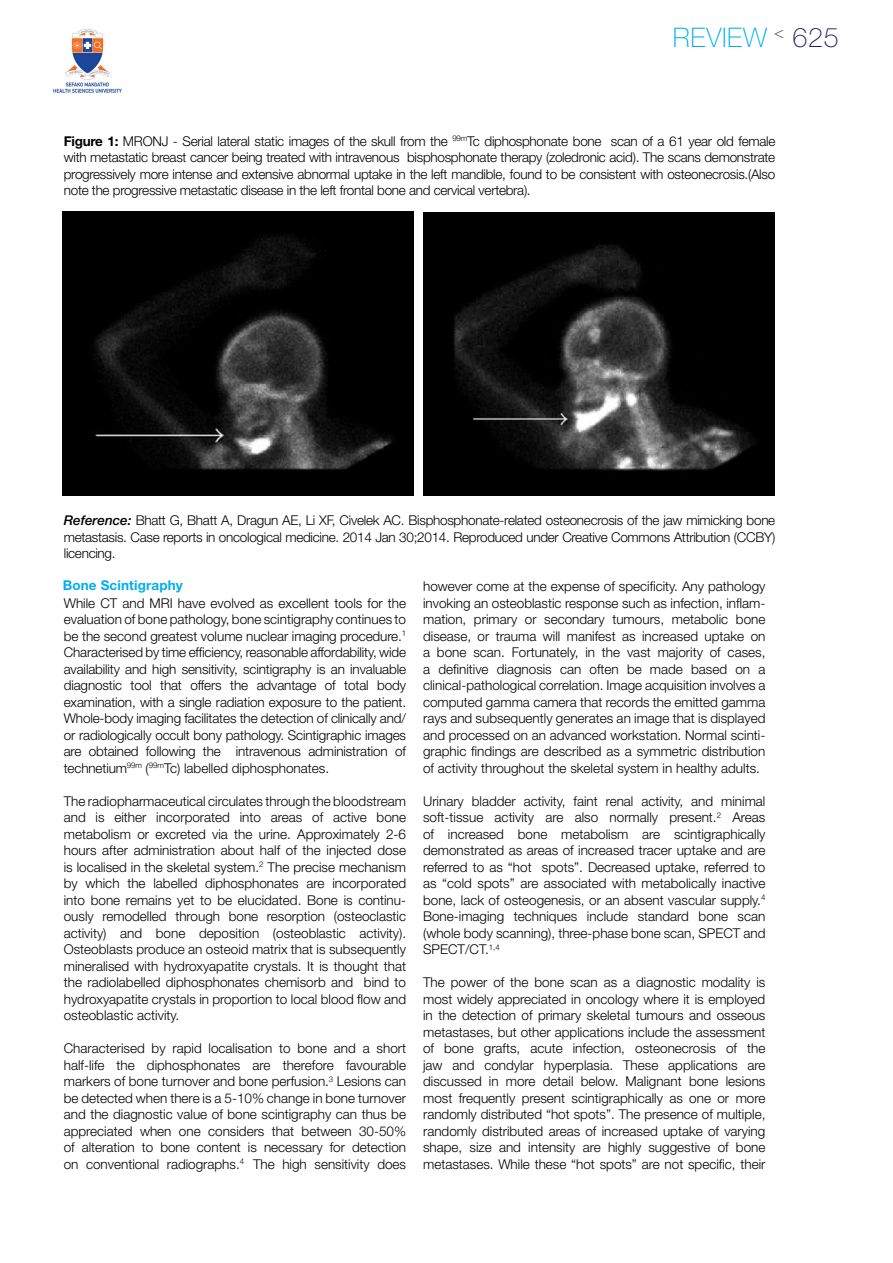
<style>
.page{position:relative;width:893px;height:1263px;background:#fff}
.page>*{position:absolute;margin:0;border:0;box-sizing:border-box;transform-origin:0 0}
.Header_Category_RC_7{font:100 27px "Helvetica Neue LT Std";letter-spacing:.025em;color:#00aeef}
.Text_Body_RC_74_4{font:300 13.5px/16.5px "Helvetica Neue LT Std";color:#000;text-align:justify}
.Text_Subheader_RC_74{font:700 13.5px "Helvetica Neue LT Std";letter-spacing:.01em;color:#00aeef}
.s1{color:#221d67}
.s2{font-weight:700}
.s3{font-weight:500;font-style:italic}
</style>
<div class="page">
<img style="left:62px;top:212px;width:352px;height:283px">
<img style="left:424px;top:212px;width:351px;height:284px">
<img style="left:53px;top:29px;width:68px;height:63px">
<p class="Header_Category_RC_7" style="left:673px;top:22px;width:168px">REVIEW <sup>&lt;</sup> <span class="s1">625</span></p>
<p class="Text_Body_RC_74_4" style="left:64px;top:132px;width:713px"><span class="s2">Figure 1:</span> MRONJ - Serial lateral static images of the skull from the <sup>99m</sup>Tc diphosphonate bone scan of a 61 year old female with metastatic breast cancer being treated with intravenous bisphosphonate therapy (zoledronic acid). The scans demonstrate progressively more intense and extensive abnormal uptake in the left mandible, found to be consistent with osteonecrosis.(Also note the progressive metastatic disease in the left frontal bone and cervical vertebra).</p>
<p class="Text_Body_RC_74_4" style="left:64px;top:512px;width:713px"><span class="s3">Reference:</span> Bhatt G, Bhatt A, Dragun AE, Li XF, Civelek AC. Bisphosphonate-related osteonecrosis of the jaw mimicking bone metastasis. Case reports in oncological medicine. 2014 Jan 30;2014. Reproduced under Creative Commons Attribution (CCBY) licencing.</p>
<p class="Text_Subheader_RC_74" style="left:63px;top:576px;width:122px">Bone Scintigraphy</p>
<p class="Text_Body_RC_74_4" style="left:64px;top:594px;width:344px">While CT and MRI have evolved as excellent tools for the evaluation of bone pathology, bone scintigraphy continues to be the second greatest volume nuclear imaging procedure.<sup>1</sup></p>
<p class="Text_Body_RC_74_4" style="left:64px;top:644px;width:344px">Characterised by time efficiency, reasonable affordability, wide availability and high sensitivity, scintigraphy is an invaluable diagnostic tool that offers the advantage of total body examination, with a single radiation exposure to the patient.<br>Whole-body imaging facilitates the detection of clinically and/ or radiologically occult bony pathology. Scintigraphic images are obtained following the intravenous administration of technetium<sup>99m</sup> (<sup>99m</sup>Tc) labelled diphosphonates.</p>
<p class="Text_Body_RC_74_4" style="left:64px;top:792px;width:344px">The radiopharmaceutical circulates through the bloodstream and is either incorporated into areas of active bone metabolism or excreted via the urine. Approximately 2-6 hours after administration about half of the injected dose is localised in the skeletal system.<sup>2</sup> The precise mechanism by which the labelled diphosphonates are incorporated into bone remains yet to be elucidated. Bone is continu&shy;ously remodelled through bone resorption (osteoclastic activity) and bone deposition (osteoblastic activity).<br>Osteoblasts produce an osteoid matrix that is subsequently mineralised with hydroxyapatite crystals. It is thought that the radiolabelled diphosphonates chemisorb and bind to hydroxyapatite crystals in proportion to local blood flow and osteoblastic activity.</p>
<p class="Text_Body_RC_74_4" style="left:64px;top:1040px;width:344px">Characterised by rapid localisation to bone and a short half-life the diphosphonates are therefore favourable markers of bone turnover and bone perfusion.<sup>3</sup> Lesions can be detected when there is a 5-10% change in bone turnover and the diagnostic value of bone scintigraphy can thus be appreciated when one considers that between 30-50% of alteration to bone content is necessary for detection on conventional radiographs.<sup>4</sup> The high sensitivity does</p>
<p class="Text_Body_RC_74_4" style="left:423px;top:578px;width:344px">however come at the expense of specificity. Any pathology invoking an osteoblastic response such as infection, inflam&shy;mation, primary or secondary tumours, metabolic bone disease, or trauma will manifest as increased uptake on a bone scan. Fortunately, in the vast majority of cases, a definitive diagnosis can often be made based on a clinical-pathological correlation. Image acquisition involves a computed gamma camera that records the emitted gamma rays and subsequently generates an image that is displayed and processed on an advanced workstation. Normal scinti&shy;graphic findings are described as a symmetric distribution of activity throughout the skeletal system in healthy adults.</p>
<p class="Text_Body_RC_74_4" style="left:423px;top:792px;width:344px">Urinary bladder activity, faint renal activity, and minimal soft-tissue activity are also normally present.<sup>2</sup> Areas of increased bone metabolism are scintigraphically demonstrated as areas of increased tracer uptake and are referred to as “hot spots”. Decreased uptake, referred to as “cold spots” are associated with metabolically inactive bone, lack of osteogenesis, or an absent vascular supply.<sup>4<br></sup>Bone-imaging techniques include standard bone scan (whole body scanning), three-phase bone scan, SPECT and SPECT/CT.<sup>1,4</sup></p>
<p class="Text_Body_RC_74_4" style="left:423px;top:974px;width:344px">The power of the bone scan as a diagnostic modality is most widely appreciated in oncology where it is employed in the detection of primary skeletal tumours and osseous metastases, but other applications include the assessment of bone grafts, acute infection, osteonecrosis of the jaw and condylar hyperplasia. These applications are discussed in more detail below. Malignant bone lesions most frequently present scintigraphically as one or more randomly distributed “hot spots”. The presence of multiple, randomly distributed areas of increased uptake of varying shape, size and intensity are highly suggestive of bone metastases. While these “hot spots” are not specific, their</p>
</div>
